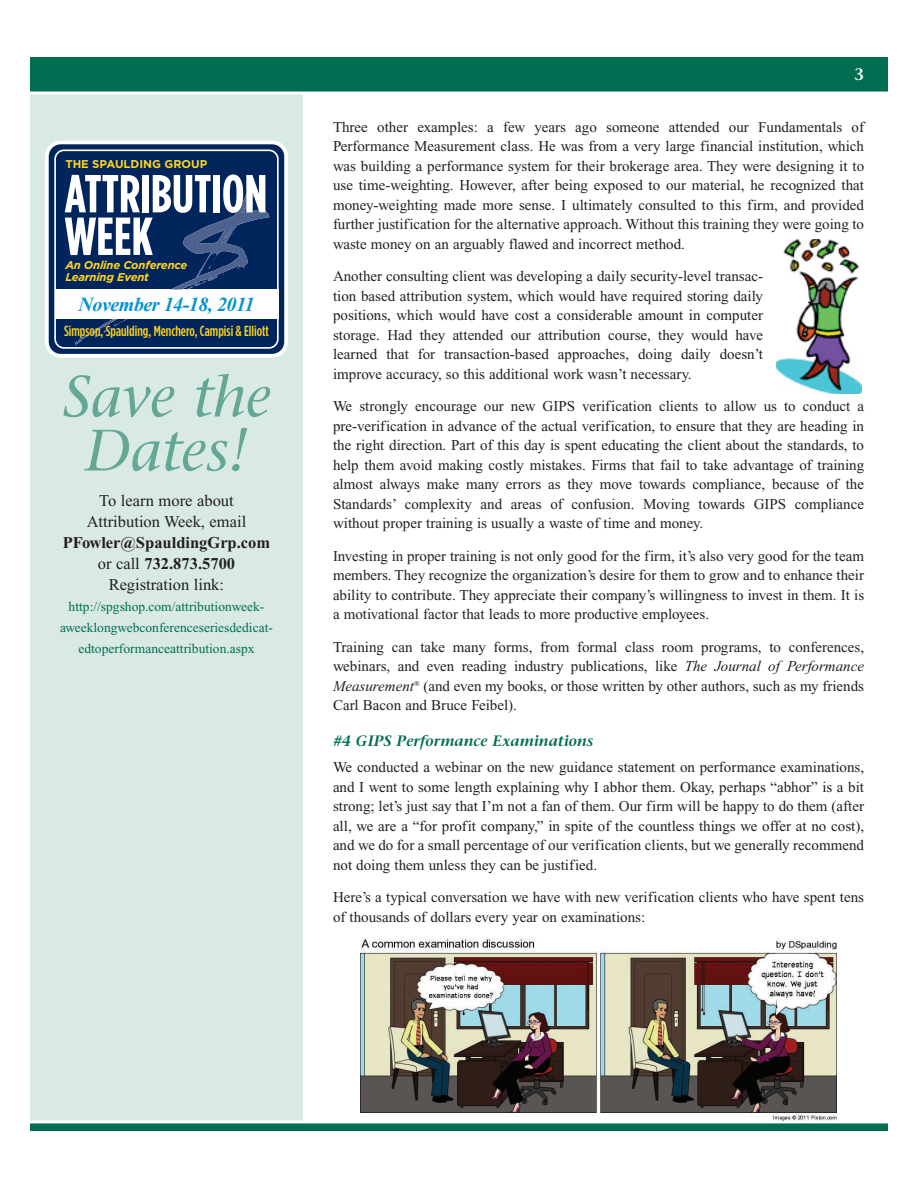
<style>
.page{position:relative;width:918px;height:1188px;background:#fff}
.page>*{position:absolute;margin:0;border:0;box-sizing:border-box;transform-origin:0 0}
.t1{font:italic 58.05px/54px "Stone Serif";color:#64a796;text-align:center}
.t2{font:700 53.4px/42.6px "Gotham Condensed";color:#fff}
.t3{font:italic 700 20.1px "Times New Roman";letter-spacing:-.025em;color:#0093d0}
.t4{font:700 16.5px/21px "Times New Roman";color:#231f20;text-align:center}
.t5{font:16.5px/21px "Times New Roman";color:#231f20;text-align:center}
.t6{font:600 16.5px "Stone Serif";color:#fff}
.t7{font:15px/19.5px "Times New Roman";color:#231f20;text-align:justify}
.t8{font:italic 600 15px "Stone Serif";color:#006e51}
.t9{font:500 14.55px "Gotham Condensed";color:#fed41d}
.t10{font:13.5px/21px "Times New Roman";color:#006e51;text-align:center}
.t11{font:italic 700 11.4px/11.7px "Gotham";letter-spacing:-.015em;color:#fed41d}
.t12{font:700 11.4px "Gotham";color:#fed41d}
.s1{font-weight:400}
.s2{font-style:italic}
</style>
<div class="page">
<div style="left:28px;top:86px;width:276px;height:1047px;background:#d9eae5"></div>
<div style="left:27px;top:84px;width:279px;height:1050px;border:3px solid #fff"></div>
<div style="left:28px;top:56px;width:862px;height:37px;background:#006e51"></div>
<div style="left:27px;top:54px;width:864px;height:40px;border:3px solid #fff"></div>
<div style="left:28px;top:1122px;width:862px;height:10px;background:#006e51"></div>
<div style="left:27px;top:1120px;width:864px;height:14px;border:3px solid #fff"></div>
<img style="left:777px;top:239px;width:84px;height:155px">
<img style="left:360px;top:938px;width:477px;height:182px">
<svg style="left:45px;top:141px;width:243px;height:217px;fill:#fff"></svg>
<svg style="left:49px;top:144px;width:235px;height:210px;fill:#00255d"></svg>
<svg style="left:54px;top:149px;width:225px;height:200px;fill:#00255d"></svg>
<div style="left:55px;top:290px;width:223px;height:29px;background:#fff"></div>
<svg style="left:75px;top:192px;width:195px;height:153px"></svg>
<p class="t12" style="left:65px;top:158px;width:144px">THE SPAULDING GROUP</p>
<h2 class="t2" style="left:65px;top:173px;width:204px">ATTRIBUTION<br>WEEK</h2>
<p class="t11" style="left:65px;top:259px;width:124px">An Online Conference<br>Learning Event</p>
<h3 class="t3" style="left:79px;top:292px;width:177px">November 14-18, 2011</h3>
<p class="t9" style="left:64px;top:323px;width:206px">Simpson, Spaulding, Menchero, Campisi &amp; Elliott</p>
<h1 class="t1" style="left:63px;top:375px;width:209px">Save the<br>Dates!</h1>
<p class="t5" style="left:87px;top:491px;width:161px">To learn more about<br>Attribution Week, email</p>
<p class="t4" style="left:63px;top:534px;width:209px">PFowler@SpauldingGrp.com <span class="s1">or call</span> 732.873.5700<br><span class="s1">Registration link:</span></p>
<p class="t10" style="left:60px;top:597px;width:214px">http://spgshop.com/attributionweek&shy;aweeklongwebconferenceseriesdedicat&shy;edtoperformanceattribution.aspx</p>
<p class="t6" style="left:854px;top:68px;width:11px">3</p>
<p class="t7" style="left:333px;top:119px;width:533px">Three other examples: a few years ago someone attended our Fundamentals of Performance Measurement class. He was from a very large financial institution, which was building a performance system for their brokerage area. They were designing it to use time-weighting. However, after being exposed to our material, he recognized that money-weighting made more sense. I ultimately consulted to this firm, and provided further justification for the alternative approach. Without this training they were going to waste money on an arguably flawed and incorrect method.</p>
<p class="t7" style="left:333px;top:268px;width:432px">Another consulting client was developing a daily security-level transac&shy;tion based attribution system, which would have required storing daily positions, which would have cost a considerable amount in computer storage. Had they attended our attribution course, they would have learned that for transaction-based approaches, doing daily doesn’t improve accuracy, so this additional work wasn’t necessary.</p>
<p class="t7" style="left:333px;top:398px;width:533px">We strongly encourage our new GIPS verification clients to allow us to conduct a pre-verification in advance of the actual verification, to ensure that they are heading in the right direction. Part of this day is spent educating the client about the standards, to help them avoid making costly mistakes. Firms that fail to take advantage of training almost always make many errors as they move towards compliance, because of the Standards’ complexity and areas of confusion. Moving towards GIPS compliance without proper training is usually a waste of time and money.</p>
<p class="t7" style="left:333px;top:547px;width:533px">Investing in proper training is not only good for the firm, it’s also very good for the team members. They recognize the organization’s desire for them to grow and to enhance their ability to contribute. They appreciate their company’s willingness to invest in them. It is a motivational factor that leads to more productive employees.</p>
<p class="t7" style="left:333px;top:638px;width:533px">Training can take many forms, from formal class room programs, to conferences, webinars, and even reading industry publications, like <span class="s2">The Journal of Performance Measurement</span><sup>®</sup> (and even my books, or those written by other authors, such as my friends Carl Bacon and Bruce Feibel).</p>
<p class="t8" style="left:333px;top:735px;width:262px">#4 GIPS Performance Examinations</p>
<p class="t7" style="left:333px;top:759px;width:533px">We conducted a webinar on the new guidance statement on performance examinations, and I went to some length explaining why I abhor them. Okay, perhaps “abhor” is a bit strong; let’s just say that I’m not a fan of them. Our firm will be happy to do them (after all, we are a “for profit company,” in spite of the countless things we offer at no cost), and we do for a small percentage of our verification clients, but we generally recommend not doing them unless they can be justified.</p>
<p class="t7" style="left:333px;top:889px;width:533px">Here’s a typical conversation we have with new verification clients who have spent tens of thousands of dollars every year on examinations:</p>
</div>
